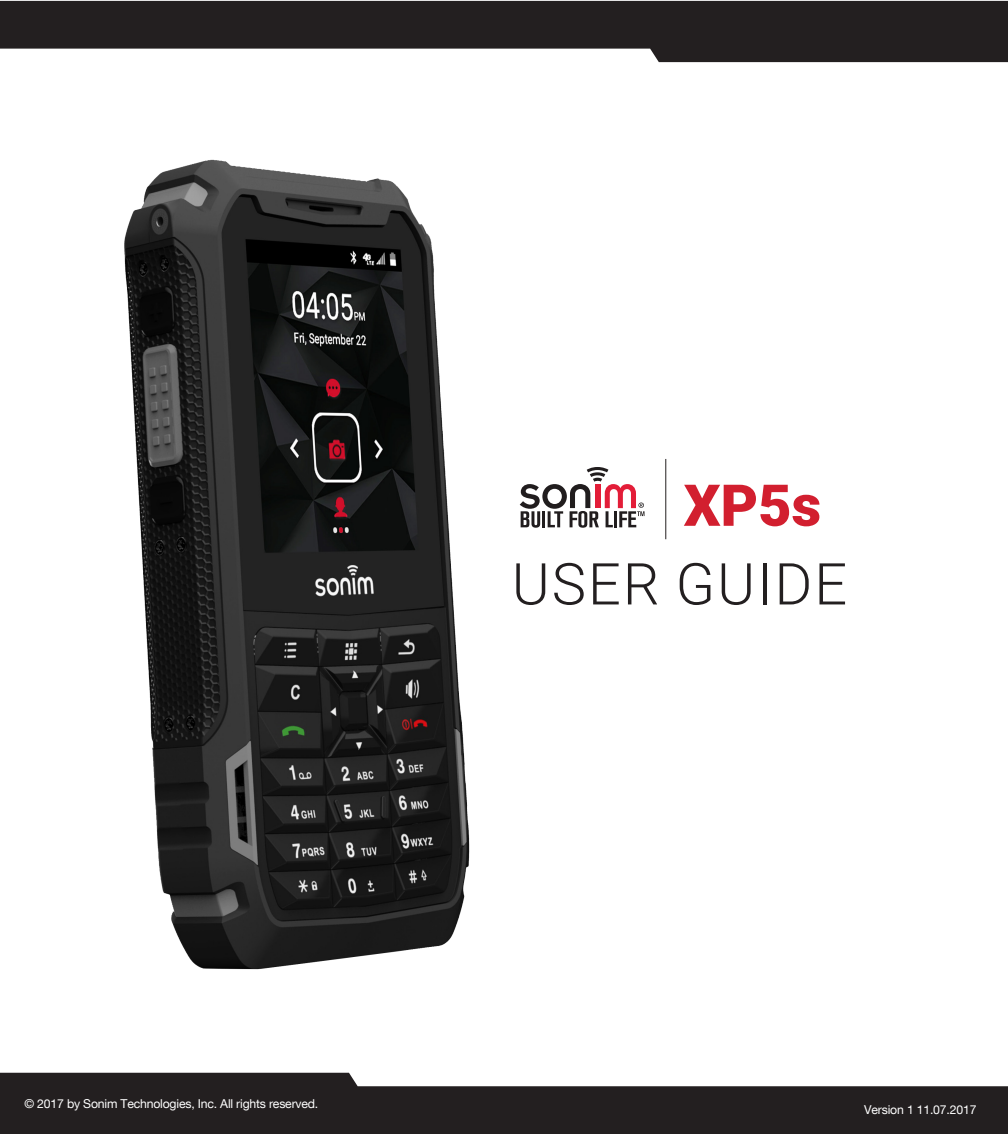
<style>
.page{position:relative;width:1008px;height:1134px;background:#fff}
.page>*{position:absolute;margin:0;border:0;box-sizing:border-box;transform-origin:0 0}
.t1{font:300 57.75px "Roboto";letter-spacing:.035em;color:#231f20}
.t2{font:900 57.75px "Roboto";color:#d21f2f}
.Body{font:12.25px "Helvetica Neue LT Com";letter-spacing:-.015em;color:#fff}
</style>
<div class="page">
<svg style="left:0;top:1073px;width:1008px;height:61px;background:#423e3f"></svg>
<svg style="left:0;top:1px;width:1008px;height:61px;background:#423e3f"></svg>
<img style="left:124px;top:159px;width:346px;height:811px">
<svg style="left:520px;top:467px;width:125px;height:61px"></svg>
<hr style="left:665px;top:459px;width:1px;height:80px;background:#231f20">
<h1 class="t2" style="left:684px;top:465px;width:139px">XP5s</h1>
<h1 class="t1" style="left:512px;top:543px;width:337px">USER GUIDE</h1>
<p class="Body" style="left:24px;top:1096px;width:295px">© 2017 by Sonim Technologies, Inc. All rights reserved.</p>
<p class="Body" style="left:864px;top:1103px;width:114px">Version 1 11.07.2017</p>
</div>
